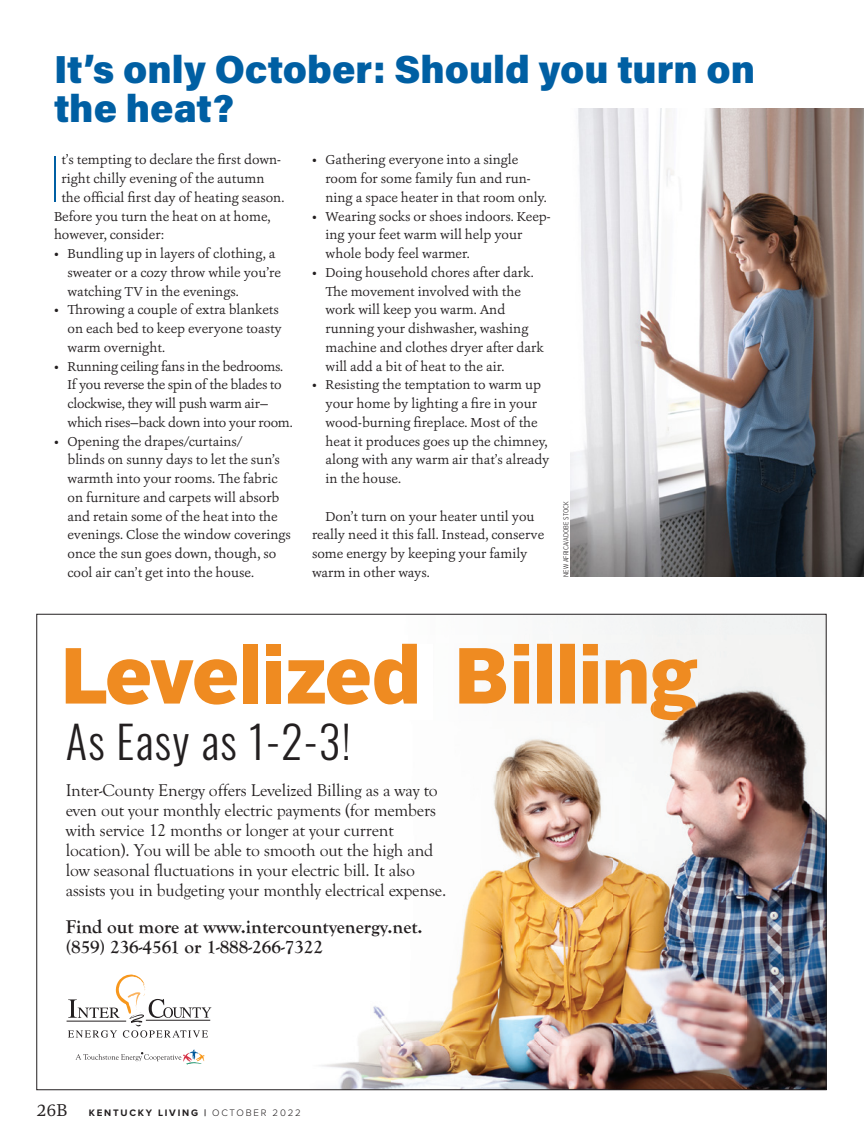
<style>
.page{position:relative;width:864px;height:1134px;background:#fff}
.page>*{position:absolute;margin:0;border:0;box-sizing:border-box;transform-origin:0 0}
.Inter-County_No_Inde{font:100 65.25px "Acumin Pro";color:#005fa3}
.t1{font:300 44.85px "Oswald";letter-spacing:.03em;color:#231f20}
.Inter-County_HEADER{font:900 39px/39px "Acumin Pro";color:#005fa3}
.t2{font:700 19.2px/20px "Goudy Old Style T";color:#231f20}
.t3{font:18px "Ashbury";color:#231f20}
.t4{font:17.55px/20px "Goudy Old Sty";letter-spacing:-.01em;color:#231f20}
.BODY_Serif_-_IN{font:13.5px/18.8px "Ashbury";color:#231f20}
.Inter-County_No_Inde-2{font:13.5px "Ashbury";color:#231f20}
.BODY_Serif_-_IN-2{font:13.5px/18.8px "Ashbury";letter-spacing:-.02em;color:#231f20}
.t5{font:700 9.75px "Proxima Nova";letter-spacing:.18em;color:#231f20}
.Credit-STOCK{font:300 7.5px "Proxima Nova Cond";color:#231f20}
.s1{font-weight:300}
</style>
<div class="page">
<img style="left:402px;top:635px;width:389px;height:137px">
<img style="left:791px;top:635px;width:34px;height:453px">
<img style="left:358px;top:772px;width:389px;height:274px">
<img style="left:747px;top:772px;width:44px;height:316px">
<img style="left:321px;top:1046px;width:426px;height:42px">
<img style="left:434px;top:644px;width:263px;height:76px">
<img style="left:459px;top:644px;width:194px;height:71px">
<img style="left:653px;top:659px;width:44px;height:61px">
<hr style="left:67px;top:1021px;width:59px;height:1px;background:#231f20">
<svg style="left:76px;top:1050px;width:129px;height:15px"></svg>
<svg style="left:68px;top:974px;width:143px;height:64px"></svg>
<div style="left:266px;top:644px;width:15px;height:11px;background:#ef8b21"></div>
<div style="left:266px;top:661px;width:15px;height:43px;background:#ef8b21"></div>
<div style="left:243px;top:644px;width:15px;height:60px;background:#ef8b21"></div>
<svg style="left:66px;top:648px;width:171px;height:57px"></svg>
<svg style="left:288px;top:644px;width:129px;height:61px"></svg>
<img style="left:570px;top:108px;width:294px;height:469px">
<p class="Inter-County_HEADER" style="left:54px;top:48px;width:703px">It’s only October: Should you turn on the heat?</p>
<p class="Inter-County_No_Inde" style="left:48px;top:134px;width:15px">I</p>
<p class="Inter-County_No_Inde-2" style="left:61px;top:151px;width:221px">t’s tempting to declare the first down-</p>
<p class="BODY_Serif_-_IN" style="left:326px;top:150px;width:223px;text-indent:-14px">• Gathering everyone into a single room for some family fun and run&shy;ning a space heater in that room only.</p>
<p class="BODY_Serif_-_IN" style="left:326px;top:207px;width:227px;text-indent:-14px">• Wearing socks or shoes indoors. Keep&shy;ing your feet warm will help your whole body feel warmer.</p>
<p class="BODY_Serif_-_IN" style="left:326px;top:263px;width:220px;text-indent:-14px">• Doing household chores after dark.<br>The movement involved with the work will keep you warm. And running your dishwasher, washing machine and clothes dryer after dark will add a bit of heat to the air.</p>
<p class="BODY_Serif_-_IN" style="left:326px;top:375px;width:226px;text-indent:-14px">• Resisting the temptation to warm up your home by lighting a fire in your wood-burning fireplace. Most of the heat it produces goes up the chimney, along with any warm air that’s already in the house.</p>
<p class="BODY_Serif_-_IN" style="left:312px;top:507px;width:234px;text-indent:14px">Don’t turn on your heater until you really need it this fall. Instead, conserve some energy by keeping your family warm in other ways.</p>
<p class="Credit-STOCK" style="left:560px;top:577px;width:77px;rotate:-90deg">NEW AFRICA/ADOBE STOCK</p>
<p class="Inter-County_No_Inde-2" style="left:61px;top:170px;width:205px">right chilly evening of the autumn</p>
<p class="Inter-County_No_Inde-2" style="left:61px;top:189px;width:225px">the official first day of heating season.</p>
<p class="Inter-County_No_Inde-2" style="left:54px;top:207px;width:218px">Before you turn the heat on at home,</p>
<p class="Inter-County_No_Inde-2" style="left:54px;top:226px;width:111px">however, consider:</p>
<p class="BODY_Serif_-_IN" style="left:68px;top:244px;width:215px;text-indent:-14px">• Bundling up in layers of clothing, a sweater or a cozy throw while you’re watching TV in the evenings.</p>
<p class="BODY_Serif_-_IN" style="left:68px;top:300px;width:216px;text-indent:-14px">• Throwing a couple of extra blankets on each bed to keep everyone toasty warm overnight.</p>
<p class="BODY_Serif_-_IN-2" style="left:68px;top:357px;width:227px;text-indent:-14px">• Running ceiling fans in the bedrooms.<br>If you reverse the spin of the blades to clockwise, they will push warm air— which rises—back down into your room.</p>
<p class="BODY_Serif_-_IN" style="left:68px;top:432px;width:225px;text-indent:-14px">• Opening the drapes/curtains/<br>blinds on sunny days to let the sun’s warmth into your rooms. The fabric on furniture and carpets will absorb and retain some of the heat into the evenings. Close the window coverings once the sun goes down, though, so cool air can’t get into the house.</p>
<p class="t1" style="left:66px;top:702px;width:287px">As Easy as 1-2-3!</p>
<p class="t4" style="left:66px;top:781px;width:382px">Inter-County Energy offers Levelized Billing as a way to even out your monthly electric payments (for members with service 12 months or longer at your current location). You will be able to smooth out the high and low seasonal fluctuations in your electric bill. It also assists you in budgeting your monthly electrical expense.</p>
<p class="t2" style="left:66px;top:917px;width:358px">Find out more at www.intercountyenergy.net. (859) 236-4561 or 1-888-266-7322</p>
<h3 class="t3" style="left:37px;top:1099px;width:32px">26B</h3>
<p class="t5" style="left:89px;top:1106px;width:213px">KENTUCKY LIVING | <span class="s1">OCTOBER 2022</span></p>
</div>
